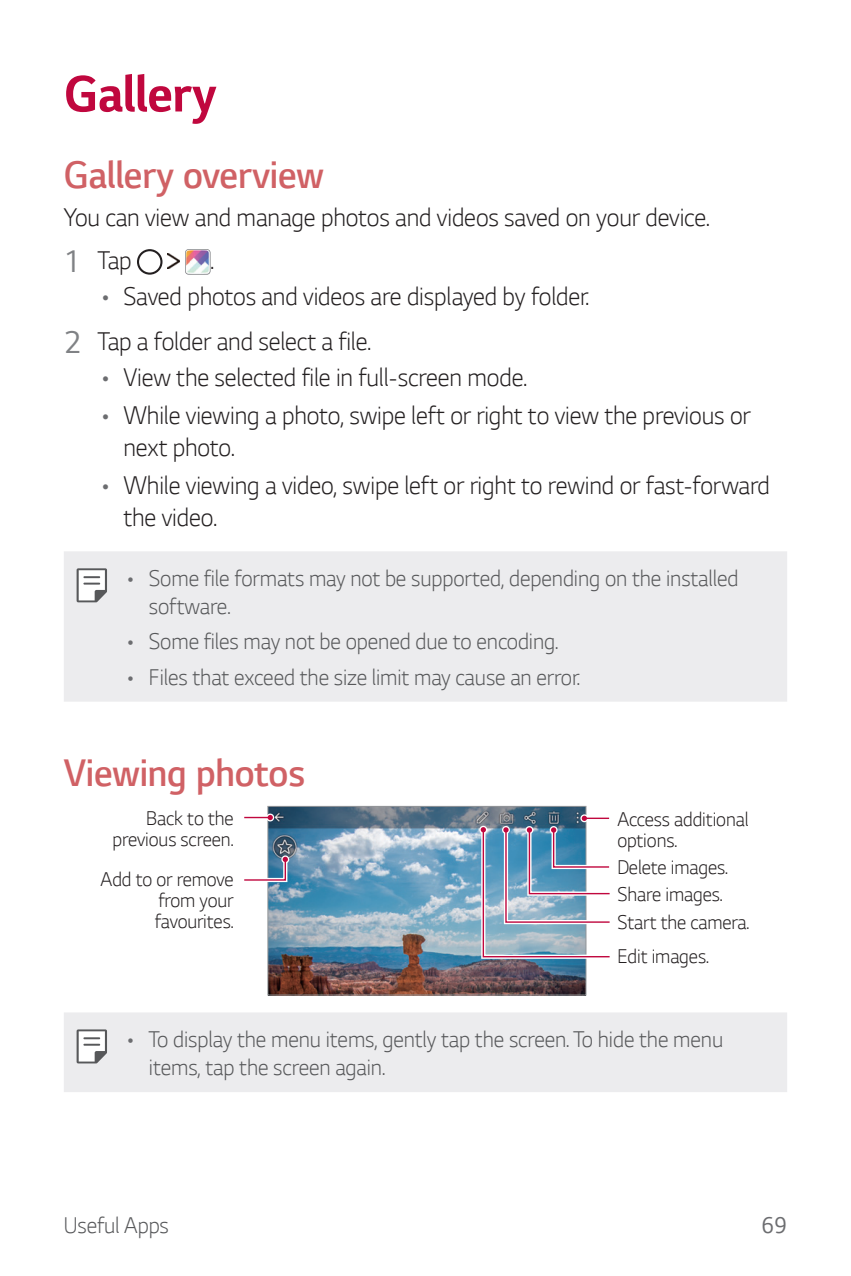
<style>
.page{position:relative;width:851px;height:1276px;background:#fff}
.page>*{position:absolute;margin:0;border:0;box-sizing:border-box;transform-origin:0 0}
.t1{font:700 54px "LG Smart";letter-spacing:-.005em;color:#c0073e;scale:.95 1}
.t2{font:300 40.5px "LG Smart";letter-spacing:-.005em;color:#d06165;scale:.95 1}
.t3{font:300 27px/31.5px "LG Smart";letter-spacing:-.005em;color:#231f20;scale:.95 1}
.t4{font:300 24px/28.5px "LG Smart";letter-spacing:-.005em;color:#57585a;scale:.95 1}
.t5{font:24px "LG Smart";color:#6c6d70;scale:.95 1}
.t6{font:300 21px/21px "LG Smart";letter-spacing:-.005em;color:#231f20;scale:.95 1}
.s1{font-weight:400;font-size:33px;color:#808285}
.s2{color:#6c6d70}
</style>
<div class="page">
<svg style="left:137px;top:249px;width:25px;height:26px"></svg>
<img style="left:168px;top:253px;width:12px;height:16px">
<svg style="left:185px;top:249px;width:25px;height:26px"></svg>
<div style="left:64px;top:551px;width:723px;height:150px;background:#ececee"></div>
<svg style="left:77px;top:568px;width:30px;height:34px"></svg>
<img style="left:269px;top:808px;width:315px;height:185px">
<div style="left:267px;top:806px;width:319px;height:189px;border:1px solid #939598"></div>
<svg style="left:266px;top:813px;width:8px;height:8px"></svg>
<svg style="left:244px;top:815px;width:29px;height:5px"></svg>
<svg style="left:244px;top:855px;width:45px;height:29px"></svg>
<svg style="left:479px;top:815px;width:131px;height:146px"></svg>
<div style="left:64px;top:1012px;width:723px;height:80px;background:#ececee"></div>
<svg style="left:77px;top:1029px;width:30px;height:34px"></svg>
<h1 class="t1" style="left:64px;top:73px;width:162px">Gallery</h1>
<h2 class="t2" style="left:64px;top:159px;width:275px">Gallery overview</h2>
<p class="t3" style="left:64px;top:199px;width:681px;line-height:42.6px">You can view and manage photos and videos saved on your device.<br><span class="s1">1</span> Tap</p>
<p class="t3" style="left:210px;top:247px;width:5px">.</p>
<p class="t3" style="left:64px;top:277px;width:554px;line-height:44.4px;text-indent:38px"><span class="s2">•</span> Saved photos and videos are displayed by folder.<br><span class="s1">2</span> Tap a folder and select a file.</p>
<p class="t3" style="left:102px;top:364px;width:449px"><span class="s2">•</span> View the selected file in full-screen mode.</p>
<p class="t3" style="left:123px;top:403px;width:662px;text-indent:-21px"><span class="s2">•</span> While viewing a photo, swipe left or right to view the previous or next photo.</p>
<p class="t3" style="left:123px;top:473px;width:682px;text-indent:-21px"><span class="s2">•</span> While viewing a video, swipe left or right to rewind or fast-forward the video.</p>
<p class="t4" style="left:149px;top:566px;width:622px;text-indent:-21px"><span class="s2">•</span> Some file formats may not be supported, depending on the installed software.</p>
<p class="t4" style="left:128px;top:630px;width:455px"><span class="s2">•</span> Some files may not be opened due to encoding.</p>
<p class="t4" style="left:128px;top:665px;width:478px"><span class="s2">•</span> Files that exceed the size limit may cause an error.</p>
<h2 class="t2" style="left:64px;top:757px;width:255px">Viewing photos</h2>
<p class="t6" style="left:113px;top:809px;width:129px;text-align:right">Back to the previous screen.</p>
<p class="t6" style="left:155px;top:871px;width:84px;text-align:justify;text-indent:-54px">Add to or remove from your favourites.</p>
<p class="t6" style="left:617px;top:811px;width:139px">Access additional options.</p>
<p class="t6" style="left:617px;top:855px;width:140px;line-height:27.9px">Delete images.<br>Share images.<br>Start the camera.</p>
<p class="t6" style="left:617px;top:948px;width:98px">Edit images.</p>
<p class="t4" style="left:149px;top:1027px;width:606px;text-indent:-21px"><span class="s2">•</span> To display the menu items, gently tap the screen. To hide the menu items, tap the screen again.</p>
<p class="t4" style="left:64px;top:1213px;width:112px">Useful Apps</p>
<p class="t5" style="left:761px;top:1215px;width:28px">69</p>
</div>
